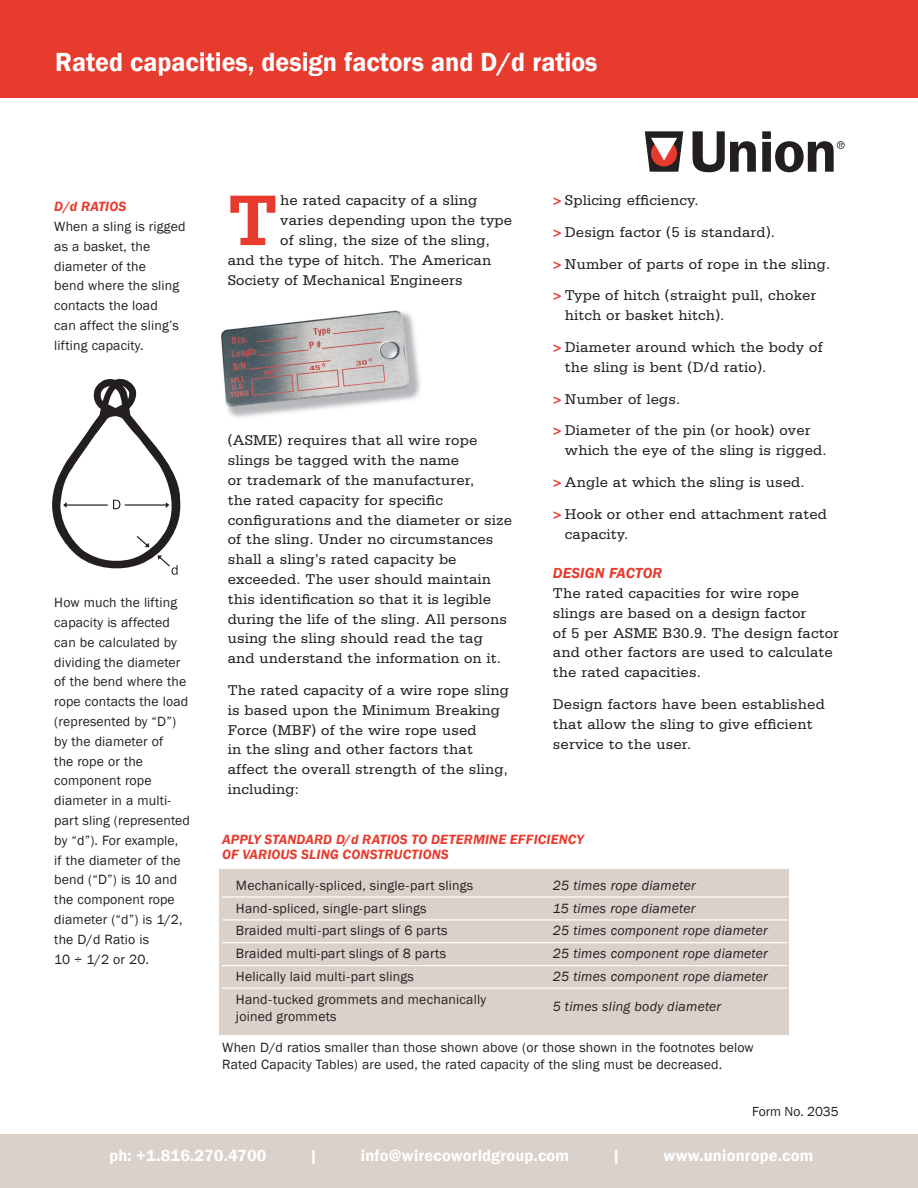
<style>
.page{position:relative;width:918px;height:1188px;background:#fff}
.page>*{position:absolute;margin:0;border:0;box-sizing:border-box;transform-origin:0 0}
.t1{font:700 75.6px "Serifa Std";color:#e73b2e}
.t2{font:600 27px "Franklin Gothic";color:#fff;scale:.96 1}
.t3{font:600 16.5px "Franklin Gothic";letter-spacing:.01em;color:#fff}
.t4{font:15px/19.8px "Serifa Std";letter-spacing:.01em;color:#231f20}
.t5{font:italic 600 15px "Franklin Gothic";letter-spacing:.01em;color:#e73b2e}
.t6{font:13.8px/19.8px "Franklin Gothic";letter-spacing:.01em;color:#231f20}
.t7{font:italic 13.8px "Franklin Gothic";letter-spacing:.02em;color:#231f20}
.t8{font:italic 600 13.8px "Franklin Gothic";letter-spacing:.01em;color:#e73b2e}
.t9{font:13.5px "Franklin Gothic";color:#231f20}
.s1{font-weight:700;color:#e73b2e}
</style>
<div class="page">
<div style="left:0;top:0;width:918px;height:97px;background:#e73b2e"></div>
<svg style="left:645px;top:131px;width:38px;height:41px"></svg>
<svg style="left:693px;top:131px;width:63px;height:41px"></svg>
<svg style="left:762px;top:131px;width:83px;height:41px"></svg>
<div style="left:0;top:1135px;width:918px;height:53px;background:#dad1cb"></div>
<div style="left:220px;top:869px;width:569px;height:166px;background:#dad1cb"></div>
<img style="left:221px;top:310px;width:199px;height:108px">
<svg style="left:52px;top:378px;width:129px;height:197px"></svg>
<hr style="left:222px;top:896px;width:566px;height:2px;background:#fff">
<hr style="left:222px;top:919px;width:566px;height:2px;background:#fff">
<hr style="left:222px;top:942px;width:566px;height:1px;background:#fff">
<hr style="left:222px;top:965px;width:566px;height:1px;background:#fff">
<hr style="left:222px;top:988px;width:566px;height:1px;background:#fff">
<p class="t2" style="left:55px;top:46px;width:566px">Rated capacities, design factors and D/d ratios</p>
<p class="t8" style="left:54px;top:198px;width:73px">D/d RATIOS</p>
<p class="t6" style="left:54px;top:217px;width:133px">When a sling is rigged as a basket, the</p>
<p class="t6" style="left:54px;top:256px;width:93px">diameter of the</p>
<p class="t6" style="left:54px;top:276px;width:126px">bend where the sling</p>
<p class="t6" style="left:54px;top:296px;width:105px">contacts the load</p>
<p class="t6" style="left:54px;top:316px;width:126px">can affect the sling’s lifting capacity.</p>
<p class="t6" style="left:54px;top:593px;width:135px">How much the lifting capacity is affected can be calculated by dividing the diameter of the bend where the rope contacts the load</p>
<p class="t6" style="left:54px;top:712px;width:123px">(represented by “D”) by the diameter of</p>
<p class="t6" style="left:54px;top:751px;width:90px">the rope or the</p>
<p class="t6" style="left:54px;top:771px;width:99px">component rope</p>
<p class="t6" style="left:54px;top:791px;width:137px">diameter in a multi&shy;part sling (represented by “d”). For example,<br>if the diameter of the bend (“D”) is 10 and the component rope diameter (“d”) is 1/2, the D/d Ratio is</p>
<p class="t6" style="left:54px;top:949px;width:96px">10 ÷ 1/2 or 20.</p>
<p class="t1" style="left:228px;top:176px;width:52px">T</p>
<p class="t4" style="left:280px;top:191px;width:199px">he rated capacity of a sling</p>
<p class="t4" style="left:280px;top:211px;width:233px">varies depending upon the type</p>
<p class="t4" style="left:280px;top:230px;width:211px">of sling, the size of the sling,</p>
<p class="t4" style="left:228px;top:250px;width:265px">and the type of hitch. The American</p>
<p class="t4" style="left:228px;top:270px;width:237px">Society of Mechanical Engineers</p>
<p class="t4" style="left:228px;top:431px;width:286px">(ASME) requires that all wire rope slings be tagged with the name<br>or trademark of the manufacturer,<br>the rated capacity for specific configurations and the diameter or size of the sling. Under no circumstances shall a sling’s rated capacity be exceeded. The user should maintain this identification so that it is legible during the life of the sling. All persons using the sling should read the tag and understand the information on it.</p>
<p class="t4" style="left:228px;top:680px;width:283px">The rated capacity of a wire rope sling is based upon the Minimum Breaking<br>Force (MBF) of the wire rope used<br>in the sling and other factors that affect the overall strength of the sling, including:</p>
<p class="t4" style="left:553px;top:190px;width:147px"><span class="s1">&gt;</span> Splicing efficiency.</p>
<p class="t4" style="left:553px;top:222px;width:224px"><span class="s1">&gt;</span> Design factor (5 is standard).</p>
<p class="t4" style="left:553px;top:254px;width:279px"><span class="s1">&gt;</span> Number of parts of rope in the sling.</p>
<p class="t4" style="left:565px;top:286px;width:253px;text-indent:-12px"><span class="s1">&gt;</span> Type of hitch (straight pull, choker hitch or basket hitch).</p>
<p class="t4" style="left:565px;top:337px;width:259px;text-indent:-12px"><span class="s1">&gt;</span> Diameter around which the body of the sling is bent (D/d ratio).</p>
<p class="t4" style="left:553px;top:389px;width:129px"><span class="s1">&gt;</span> Number of legs.</p>
<p class="t4" style="left:565px;top:421px;width:263px;text-indent:-12px"><span class="s1">&gt;</span> Diameter of the pin (or hook) over which the eye of the sling is rigged.</p>
<p class="t4" style="left:553px;top:472px;width:253px"><span class="s1">&gt;</span> Angle at which the sling is used.</p>
<p class="t4" style="left:565px;top:504px;width:264px;text-indent:-12px"><span class="s1">&gt;</span> Hook or other end attachment rated capacity.</p>
<p class="t5" style="left:553px;top:564px;width:111px">DESIGN FACTOR</p>
<p class="t4" style="left:553px;top:583px;width:255px">The rated capacities for wire rope slings are based on a design factor</p>
<p class="t4" style="left:553px;top:623px;width:288px">of 5 per ASME B30.9. The design factor and other factors are used to calculate the rated capacities.</p>
<p class="t4" style="left:553px;top:694px;width:274px">Design factors have been established that allow the sling to give efficient service to the user.</p>
<p class="t8" style="left:222px;top:830px;width:363px">APPLY STANDARD D/d RATIOS TO DETERMINE EFFICIENCY</p>
<p class="t8" style="left:222px;top:845px;width:228px">OF VARIOUS SLING CONSTRUCTIONS</p>
<p class="t7" style="left:553px;top:877px;width:144px">25 times rope diameter</p>
<p class="t7" style="left:553px;top:899px;width:144px">15 times rope diameter</p>
<p class="t7" style="left:553px;top:922px;width:217px">25 times component rope diameter</p>
<p class="t7" style="left:553px;top:945px;width:217px">25 times component rope diameter</p>
<p class="t7" style="left:553px;top:968px;width:217px">25 times component rope diameter</p>
<p class="t7" style="left:553px;top:998px;width:170px">5 times sling body diameter</p>
<p class="t6" style="left:222px;top:1040px;width:533px;line-height:16.8px">When D/d ratios smaller than those shown above (or those shown in the footnotes below<br>Rated Capacity Tables) are used, the rated capacity of the sling must be decreased.</p>
<p class="t6" style="left:236px;top:876px;width:239px">Mechanically-spliced, single-part slings</p>
<p class="t6" style="left:236px;top:898px;width:192px">Hand-spliced, single-part slings</p>
<p class="t6" style="left:236px;top:921px;width:213px">Braided multi-part slings of 6 parts</p>
<p class="t6" style="left:236px;top:944px;width:212px">Braided multi-part slings of 8 parts</p>
<p class="t6" style="left:236px;top:967px;width:179px">Helically laid multi-part slings</p>
<p class="t6" style="left:236px;top:991px;width:252px;line-height:16.8px">Hand-tucked grommets and mechanically joined grommets</p>
<p class="t9" style="left:752px;top:1103px;width:88px">Form No. 2035</p>
<p class="t3" style="left:109px;top:1146px;width:159px">ph: +1.816.270.4700</p>
<p class="t3" style="left:310px;top:1146px;width:10px">|</p>
<p class="t3" style="left:361px;top:1146px;width:210px">info@wirecoworldgroup.com</p>
<p class="t3" style="left:612px;top:1146px;width:10px">|</p>
<p class="t3" style="left:664px;top:1146px;width:151px">www.unionrope.com</p>
</div>
